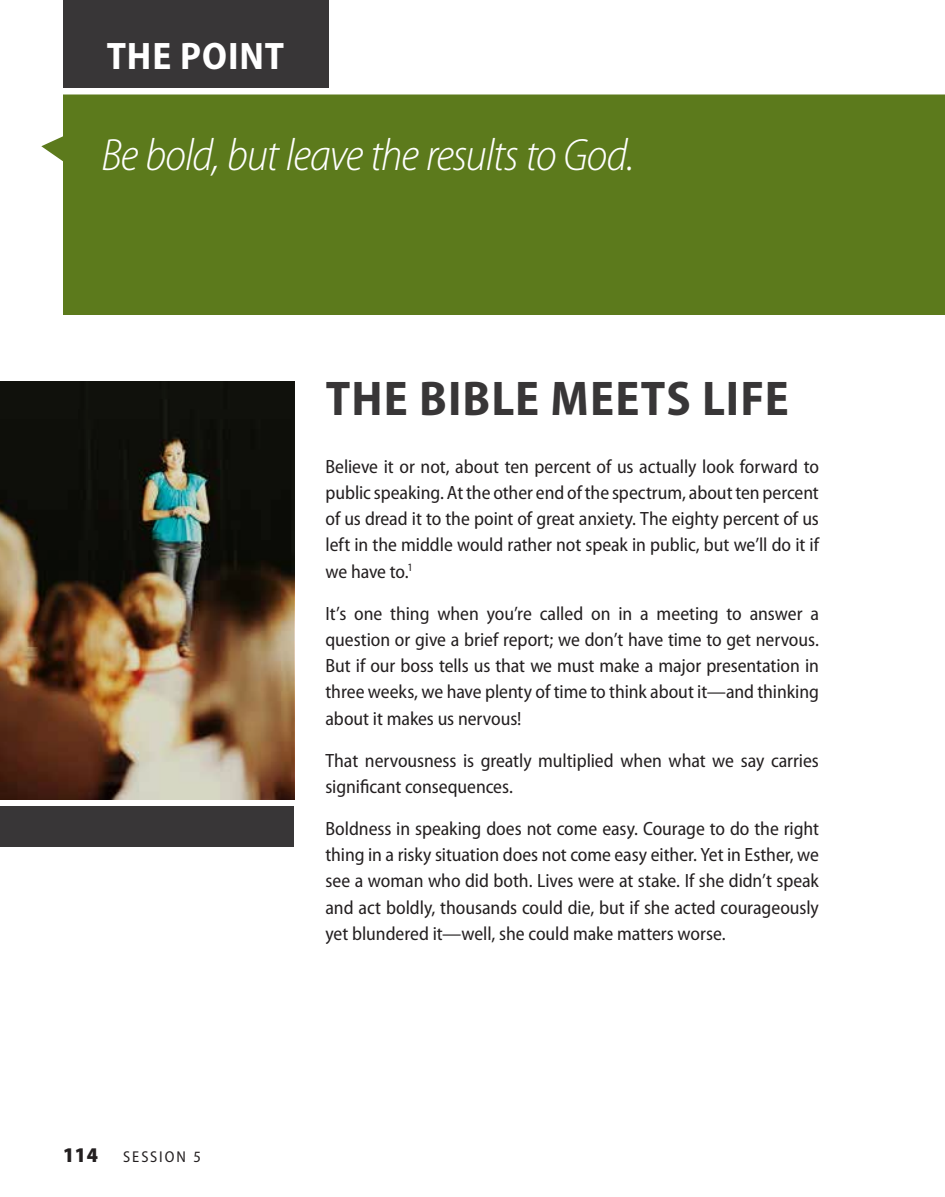
<style>
.page{position:relative;width:945px;height:1197px;background:#fff}
.page>*{position:absolute;margin:0;border:0;box-sizing:border-box;transform-origin:0 0}
.t1{font:700 semi-condensed 49px "Myriad Pro";letter-spacing:.025em;color:#383637}
.t2{font:italic 300 semi-condensed 45.5px "Myriad Pro";letter-spacing:-.025em;color:#fff}
.t3{font:700 semi-condensed 38.5px "Myriad Pro";letter-spacing:.025em;color:#fff}
.t4{font:900 semi-condensed 21px "Myriad Pro";color:#231f20}
.t5{font:semi-condensed 19.25px/26.2px "Myriad Pro";letter-spacing:-.005em;color:#231f20;text-align:justify}
.t6{font:semi-condensed 15.75px "Myriad Pro";letter-spacing:.12em;color:#231f20}
</style>
<div class="page">
<div style="left:63px;top:0;width:265px;height:88px;background:#383637"></div>
<div style="left:41px;top:94px;width:904px;height:221px;background:#5c7a1c"></div>
<div style="left:0;top:807px;width:294px;height:40px;background:#383637"></div>
<img style="left:0;top:382px;width:294px;height:418px">
<h3 class="t3" style="left:107px;top:34px;width:179px">THE POINT</h3>
<h2 class="t2" style="left:101px;top:131px;width:535px">Be bold, but leave the results to God.</h2>
<h1 class="t1" style="left:326px;top:371px;width:464px">THE BIBLE MEETS LIFE</h1>
<p class="t4" style="left:63px;top:1143px;width:37px">114</p>
<p class="t6" style="left:123px;top:1149px;width:79px">SESSION 5</p>
<p class="t5" style="left:326px;top:453px;width:495px">Believe it or not, about ten percent of us actually look forward to public speaking. At the other end of the spectrum, about ten percent of us dread it to the point of great anxiety. The eighty percent of us left in the middle would rather not speak in public, but we’ll do it if we have to.<sup>1</sup></p>
<p class="t5" style="left:326px;top:600px;width:495px">It’s one thing when you’re called on in a meeting to answer a question or give a brief report; we don’t have time to get nervous.<br>But if our boss tells us that we must make a major presentation in three weeks, we have plenty of time to think about it—and thinking about it makes us nervous!</p>
<p class="t5" style="left:326px;top:747px;width:495px">That nervousness is greatly multiplied when what we say carries significant consequences.</p>
<p class="t5" style="left:326px;top:816px;width:495px">Boldness in speaking does not come easy. Courage to do the right thing in a risky situation does not come easy either. Yet in Esther, we see a woman who did both. Lives were at stake. If she didn’t speak and act boldly, thousands could die, but if she acted courageously yet blundered it—well, she could make matters worse.</p>
</div>
